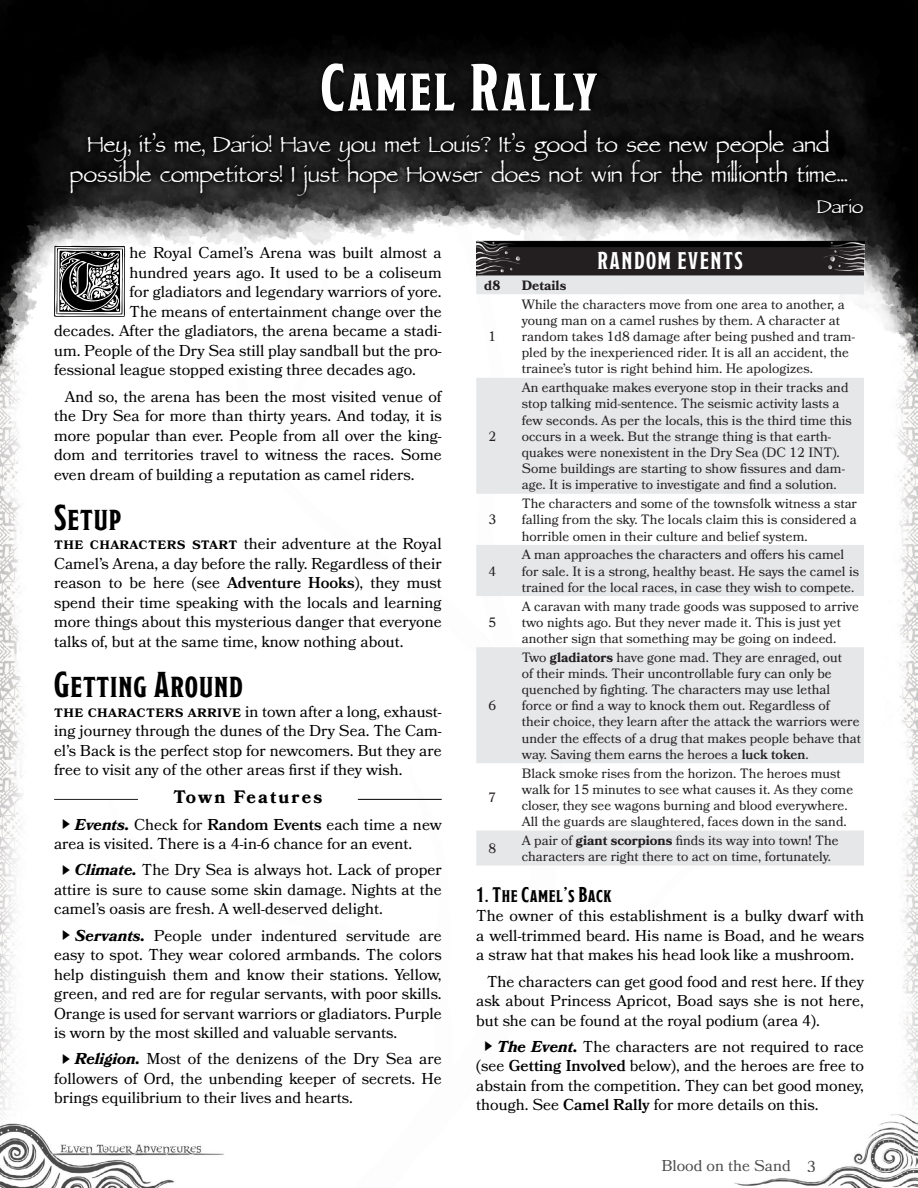
<style>
.page{position:relative;width:918px;height:1188px;background:#fff}
.page>*{position:absolute;margin:0;border:0;box-sizing:border-box;transform-origin:0 0}
.Drops_Caps{font:88.8px "Neugotische Initialen";color:#010101}
.Chapter_Header_-_for{font:700 66px "Modesto Condensed";letter-spacing:.04em;color:#fff}
.Epigraph{font:36px/30px "Parchment MF";color:#fff;text-align:center}
.Heading_1{font:36px "Modesto Condensed";letter-spacing:.025em;color:#010101}
.Epigraph_Author{font:30px "Parchment MF";color:#fff}
.Random_Encounters_Ta{font:700 24px "Modesto Condensed";letter-spacing:.06em;color:#fff}
.Heading_2{font:700 21px "Modesto Condensed";letter-spacing:.025em;color:#010101}
.Encounter_Level{font:700 18px "Bookmania";letter-spacing:.12em;color:#000}
.Small_Caps_-_after_H{font:15.75px/19.5px "Bookmania";color:#010101;text-align:justify}
.Core_Body_-_Indented{font:15.75px/19.5px "Bookmania";color:#010101;text-align:justify}
.Drops_Caps-2{font:15.75px "Bookmania";color:#010101}
.Core_Body{font:15.75px/19.5px "Bookmania";color:#010101;text-align:justify}
.Lines{font:13.5px/16.2px "Bookmania";color:#231f20}
.Numbers{font:13.5px "Bookmania";color:#231f20}
.Lines-2{font:700 13.5px "Bookmania";color:#231f20}
.Numbers-2{font:700 13.5px "Bookmania";color:#231f20}
.s1{font-weight:600;font-size:16.5px}
.s2{font-weight:600}
.s3{font-family:"Hira Kaku Pro W3";font-size:10.5px;color:#000}
.s4{font-weight:700;font-style:italic}
.s5{font-weight:700}
</style>
<div class="page">
<img style="left:0;top:395px;width:918px;height:793px">
<img style="left:0;top:0;width:918px;height:395px">
<div style="left:65px;top:124px;width:804px;height:95px;background:#010101;opacity:.75"></div>
<div style="left:316px;top:57px;width:287px;height:60px;background:#0b0b0b"></div>
<hr style="left:358px;top:799px;width:84px;height:1px;background:#000">
<hr style="left:54px;top:799px;width:84px;height:1px;background:#231f20">
<div style="left:476px;top:244px;width:388px;height:33px;background:#231f20"></div>
<svg style="left:476px;top:275px;width:388px;height:591px;fill:#e6e7e9"></svg>
<img style="left:476px;top:241px;width:388px;height:33px">
<p class="Chapter_Header_-_for" style="left:321px;top:55px;width:278px">Camel Rally</p>
<p class="Epigraph" style="left:71px;top:132px;width:778px">Hey, it’s me, Dario! Have you met Louis? It’s good to see new people and possible competitors! I just hope Howser does not win for the millionth time...</p>
<p class="Epigraph_Author" style="left:817px;top:194px;width:48px">Dario</p>
<p class="Drops_Caps" style="left:50px;top:234px;width:81px">T</p>
<p class="Drops_Caps-2" style="left:129px;top:244px;width:314px">he Royal Camel’s Arena was built almost a</p>
<p class="Drops_Caps-2" style="left:129px;top:263px;width:314px">hundred years ago. It used to be a coliseum</p>
<p class="Drops_Caps-2" style="left:129px;top:283px;width:314px">for gladiators and legendary warriors of yore.</p>
<p class="Drops_Caps-2" style="left:129px;top:302px;width:314px">The means of entertainment change over the</p>
<p class="Drops_Caps-2" style="left:54px;top:322px;width:389px">decades. After the gladiators, the arena became a stadi-</p>
<p class="Drops_Caps-2" style="left:54px;top:341px;width:389px">um. People of the Dry Sea still play sandball but the pro-</p>
<p class="Drops_Caps-2" style="left:54px;top:361px;width:363px">fessional league stopped existing three decades ago.</p>
<p class="Core_Body_-_Indented" style="left:54px;top:386px;width:389px;text-indent:11px">And so, the arena has been the most visited venue of the Dry Sea for more than thirty years. And today, it is more popular than ever. People from all over the king&shy;dom and territories travel to witness the races. Some even dream of building a reputation as camel riders.</p>
<p class="Heading_1" style="left:54px;top:499px;width:68px">Setup</p>
<p class="Small_Caps_-_after_H" style="left:54px;top:534px;width:389px"><span class="s1">The characters start</span> their adventure at the Royal Camel’s Arena, a day before the rally. Regardless of their reason to be here (see <span class="s2">Adventure Hooks</span>), they must spend their time speaking with the locals and learning more things about this mysterious danger that everyone talks of, but at the same time, know nothing about.</p>
<p class="Heading_1" style="left:54px;top:666px;width:190px">Getting Around</p>
<p class="Small_Caps_-_after_H" style="left:54px;top:701px;width:389px"><span class="s1">The characters arrive</span> in town after a long, exhaust&shy;ing journey through the dunes of the Dry Sea. The Cam&shy;el’s Back is the perfect stop for newcomers. But they are free to visit any of the other areas first if they wish.</p>
<p class="Encounter_Level" style="left:174px;top:787px;width:150px">Town Features</p>
<p class="Small_Caps_-_after_H" style="left:54px;top:815px;width:389px;text-indent:7px"><span class="s3">▶</span> <span class="s4">Events.</span> Check for <span class="s2">Random Events</span> each time a new area is visited. There is a 4-in-6 chance for an event.</p>
<p class="Small_Caps_-_after_H" style="left:54px;top:860px;width:389px;text-indent:7px"><span class="s3">▶</span> <span class="s4">Climate.</span> The Dry Sea is always hot. Lack of proper attire is sure to cause some skin damage. Nights at the camel’s oasis are fresh. A well-deserved delight.</p>
<p class="Small_Caps_-_after_H" style="left:54px;top:926px;width:389px;text-indent:7px"><span class="s3">▶</span> <span class="s4">Servants.</span> People under indentured servitude are easy to spot. They wear colored armbands. The colors help distinguish them and know their stations. Yellow, green, and red are for regular servants, with poor skills.<br>Orange is used for servant warriors or gladiators. Purple is worn by the most skilled and valuable servants.</p>
<p class="Small_Caps_-_after_H" style="left:54px;top:1049px;width:389px;text-indent:7px"><span class="s3">▶</span> <span class="s4">Religion.</span> Most of the denizens of the Dry Sea are followers of Ord, the unbending keeper of secrets. He brings equilibrium to their lives and hearts.</p>
<p class="Numbers-2" style="left:484px;top:277px;width:17px">d8</p>
<p class="Lines-2" style="left:522px;top:277px;width:46px">Details</p>
<p class="Random_Encounters_Ta" style="left:598px;top:249px;width:147px">RANDOM EVENTS</p>
<p class="Numbers" style="left:488px;top:329px;width:9px">1</p>
<p class="Numbers" style="left:488px;top:428px;width:9px">2</p>
<p class="Numbers" style="left:488px;top:512px;width:9px">3</p>
<p class="Numbers" style="left:488px;top:563px;width:9px">4</p>
<p class="Numbers" style="left:488px;top:614px;width:9px">5</p>
<p class="Numbers" style="left:488px;top:698px;width:9px">6</p>
<p class="Numbers" style="left:488px;top:789px;width:9px">7</p>
<p class="Lines" style="left:522px;top:296px;width:335px">While the characters move from one area to another, a young man on a camel rushes by them. A character at random takes 1d8 damage after being pushed and tram&shy;pled by the inexperienced rider. It is all an accident, the trainee’s tutor is right behind him. He apologizes.</p>
<p class="Lines" style="left:522px;top:379px;width:331px">An earthquake makes everyone stop in their tracks and stop talking mid-sentence. The seismic activity lasts a few seconds. As per the locals, this is the third time this occurs in a week. But the strange thing is that earth&shy;quakes were nonexistent in the Dry Sea (DC 12 INT).<br>Some buildings are starting to show fissures and dam&shy;age. It is imperative to investigate and find a solution.</p>
<p class="Lines" style="left:522px;top:495px;width:337px;text-align:justify">The characters and some of the townsfolk witness a star falling from the sky. The locals claim this is considered a horrible omen in their culture and belief system.</p>
<p class="Lines" style="left:522px;top:547px;width:339px">A man approaches the characters and offers his camel for sale. It is a strong, healthy beast. He says the camel is trained for the local races, in case they wish to compete.</p>
<p class="Lines" style="left:522px;top:598px;width:339px">A caravan with many trade goods was supposed to arrive two nights ago. But they never made it. This is just yet another sign that something may be going on indeed.</p>
<p class="Lines" style="left:522px;top:649px;width:341px">Two <span class="s5">gladiators</span> have gone mad. They are enraged, out<br>of their minds. Their uncontrollable fury can only be quenched by fighting. The characters may use lethal force or find a way to knock them out. Regardless of their choice, they learn after the attack the warriors were under the effects of a drug that makes people behave that way. Saving them earns the heroes a <span class="s2">luck token</span>.</p>
<p class="Lines" style="left:522px;top:765px;width:333px">Black smoke rises from the horizon. The heroes must walk for 15 minutes to see what causes it. As they come closer, they see wagons burning and blood everywhere.<br>All the guards are slaughtered, faces down in the sand.</p>
<p class="Numbers" style="left:488px;top:841px;width:9px">8</p>
<p class="Lines" style="left:522px;top:832px;width:318px">A pair of <span class="s5">giant scorpions</span> finds its way into town! The characters are right there to act on time, fortunately.</p>
<p class="Heading_2" style="left:476px;top:884px;width:137px">1. The Camel’s Back</p>
<p class="Core_Body" style="left:476px;top:906px;width:389px">The owner of this establishment is a bulky dwarf with a well-trimmed beard. His name is Boad, and he wears a straw hat that makes his head look like a mushroom.</p>
<p class="Core_Body_-_Indented" style="left:476px;top:971px;width:389px;text-indent:11px">The characters can get good food and rest here. If they ask about Princess Apricot, Boad says she is not here, but she can be found at the royal podium (area 4).</p>
<p class="Small_Caps_-_after_H" style="left:476px;top:1037px;width:389px;text-indent:7px"><span class="s3">▶</span> <span class="s4">The Event.</span> The characters are not required to race (see <span class="s2">Getting Involved</span> below), and the heroes are free to abstain from the competition. They can bet good money, though. See <span class="s2">Camel Rally</span> for more details on this.</p>
<p class="Small_Caps_-_after_H" style="left:661px;top:1156px;width:156px">Blood on the Sand 3</p>
</div>
